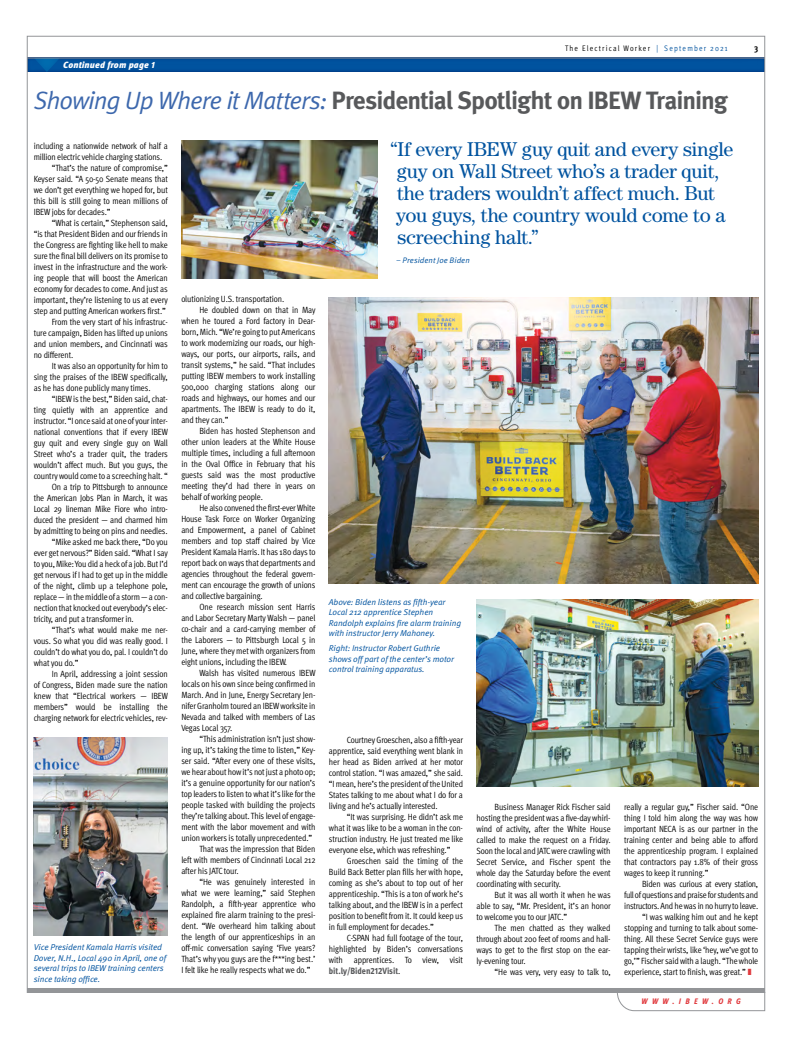
<style>
.page{position:relative;width:801px;height:1044px;background:#fff}
.page>*{position:absolute;margin:0;border:0;box-sizing:border-box;transform-origin:0 0}
.AHead_-_Subhead{font:700 25px "Meta Pro";letter-spacing:-.04em;color:#58595b}
.Pull_Quote{font:20px/22px "Century";letter-spacing:-.015em;color:#00539f}
.Text{font:9px/11px "Meta Pro Cond Norm";letter-spacing:-.015em;color:#000;text-align:justify}
.t1{font:italic 900 9px "Meta Pro";letter-spacing:.015em;color:#fff}
.t2{font:700 condensed 9px "Meta Pro";color:#000}
.Cutline{font:8.5px/10.5px "Meta Pro Norm Ita";letter-spacing:-.01em;color:#00539f}
.t3{font:8px "Meta Pro Cond Norm";letter-spacing:.15em;color:#000}
.Pull_Quote_Credit{font:8px "Meta Pro Norm Ita";letter-spacing:.005em;color:#00539f}
.t4{font:italic 800 condensed 8px "Meta Pro";letter-spacing:.55em;color:#e03a3e}
.s1{color:#00539f}
.s2{font-family:"Meta Pro Norm Ita";font-weight:400;color:#3d68ad}
.s3{font-family:"Meta Pro";font-weight:800;font-stretch:condensed;color:#58595b}
</style>
<div class="page">
<svg style="left:26px;top:50px;width:740px;height:22px;fill:#00539f"></svg>
<div style="left:24px;top:57px;width:44px;height:22px;background:#00a4b6;opacity:.47"></div>
<img style="left:329px;top:297px;width:429px;height:286px">
<img style="left:181px;top:140px;width:197px;height:139px">
<img style="left:477px;top:599px;width:281px;height:188px">
<img style="left:34px;top:737px;width:134px;height:198px">
<div style="left:27px;top:988px;width:738px;height:5px;background:#939598"></div>
<hr style="left:27px;top:58px;width:738px;height:1px;background:#939598">
<svg style="left:617px;top:993px;width:148px;height:18px"></svg>
<p class="t3" style="left:565px;top:42px;width:164px">The Electrical Worker <span class="s1">| September 2021</span></p>
<p class="t2" style="left:754px;top:40px;width:6px">3</p>
<p class="t1" style="left:63px;top:58px;width:94px">Continued from page 1</p>
<p class="AHead_-_Subhead" style="left:34px;top:81px;width:696px"><span class="s2">Showing Up Where it Matters:</span> Presidential Spotlight on IBEW Training</p>
<p class="Pull_Quote" style="left:396px;top:138px;width:339px;text-indent:-6px">“If every IBEW guy quit and every single guy on Wall Street who’s a trader quit, the traders wouldn’t affect much. But you guys, the country would come to a screeching halt.”</p>
<p class="Pull_Quote_Credit" style="left:396px;top:254px;width:75px">– President Joe Biden</p>
<p class="Text" style="left:34px;top:140px;width:136px">including a nationwide network of half a million electric vehicle charging stations.</p>
<p class="Text" style="left:34px;top:162px;width:136px;text-indent:18px">“That’s the nature of compromise,” Keyser said. “A 50-50 Senate means that we don’t get everything we hoped for, but this bill is still going to mean millions of IBEW jobs for decades.”</p>
<p class="Text" style="left:34px;top:217px;width:136px;text-indent:18px">“What is certain,” Stephenson said, “is that President Biden and our friends in the Congress are fighting like hell to make sure the final bill delivers on its promise to invest in the infrastructure and the work&shy;ing people that will boost the American economy for decades to come. And just as important, they’re listening to us at every step and putting American workers first.”</p>
<p class="Text" style="left:34px;top:316px;width:136px;text-indent:18px">From the very start of his infrastruc&shy;ture campaign, Biden has lifted up unions and union members, and Cincinnati was no different.</p>
<p class="Text" style="left:34px;top:360px;width:136px;text-indent:18px">It was also an opportunity for him to sing the praises of the IBEW specifically, as he has done publicly many times.</p>
<p class="Text" style="left:34px;top:393px;width:136px;text-indent:18px">“IBEW is the best,” Biden said, chat&shy;ting quietly with an apprentice and instructor. “I once said at one of your inter&shy;national conventions that if every IBEW guy quit and every single guy on Wall Street who’s a trader quit, the traders wouldn’t affect much. But you guys, the country would come to a screeching halt. “</p>
<p class="Text" style="left:34px;top:481px;width:136px;text-indent:18px">On a trip to Pittsburgh to announce the American Jobs Plan in March, it was Local 29 lineman Mike Fiore who intro&shy;duced the president — and charmed him by admitting to being on pins and needles.</p>
<p class="Text" style="left:34px;top:536px;width:136px;text-indent:18px">“Mike asked me back there, “Do you ever get nervous?” Biden said. “What I say to you, Mike: You did a heck of a job. But I’d get nervous if I had to get up in the middle of the night, climb up a telephone pole, replace — in the middle of a storm — a con&shy;nection that knocked out everybody’s elec&shy;tricity, and put a transformer in.</p>
<p class="Text" style="left:34px;top:624px;width:136px;text-indent:18px">“That’s what would make me ner&shy;vous. So what you did was really good. I couldn’t do what you do, pal. I couldn’t do what you do.”</p>
<p class="Text" style="left:34px;top:668px;width:136px;text-indent:18px">In April, addressing a joint session of Congress, Biden made sure the nation knew that “Electrical workers — IBEW members” would be installing the charging network for electric vehicles, rev-</p>
<p class="Text" style="left:181px;top:293px;width:105px">olutionizing U.S. transportation.</p>
<p class="Text" style="left:181px;top:304px;width:136px;text-indent:18px">He doubled down on that in May when he toured a Ford factory in Dear&shy;born, Mich. “We’re going to put Americans to work modernizing our roads, our high&shy;ways, our ports, our airports, rails, and transit systems,” he said. “That includes putting IBEW members to work installing 500,000 charging stations along our roads and highways, our homes and our apartments. The IBEW is ready to do it, and they can.”</p>
<p class="Text" style="left:181px;top:425px;width:136px;text-indent:18px">Biden has hosted Stephenson and other union leaders at the White House multiple times, including a full afternoon in the Oval Office in February that his guests said was the most productive meeting they’d had there in years on behalf of working people.</p>
<p class="Text" style="left:181px;top:502px;width:136px;text-indent:18px">He also convened the first-ever White House Task Force on Worker Organizing and Empowerment, a panel of Cabinet members and top staff chaired by Vice President Kamala Harris. It has 180 days to report back on ways that departments and agencies throughout the federal govern&shy;ment can encourage the growth of unions and collective bargaining.</p>
<p class="Text" style="left:181px;top:601px;width:136px;text-indent:18px">One research mission sent Harris and Labor Secretary Marty Walsh — panel co-chair and a card-carrying member of the Laborers — to Pittsburgh Local 5 in June, where they met with organizers from eight unions, including the IBEW.</p>
<p class="Text" style="left:181px;top:667px;width:136px;text-indent:18px">Walsh has visited numerous IBEW locals on his own since being confirmed in March. And in June, Energy Secretary Jen&shy;nifer Granholm toured an IBEW worksite in Nevada and talked with members of Las Vegas Local 357.</p>
<p class="Text" style="left:181px;top:733px;width:136px;text-indent:18px">“This administration isn’t just show&shy;ing up, it’s taking the time to listen,” Key&shy;ser said. “After every one of these visits, we hear about how it’s not just a photo op; it’s a genuine opportunity for our nation’s top leaders to listen to what it’s like for the people tasked with building the projects they’re talking about. This level of engage&shy;ment with the labor movement and with union workers is totally unprecedented.”</p>
<p class="Text" style="left:181px;top:843px;width:136px;text-indent:18px">That was the impression that Biden left with members of Cincinnati Local 212 after his JATC tour.</p>
<p class="Text" style="left:181px;top:876px;width:136px;text-indent:18px">“He was genuinely interested in what we were learning,” said Stephen Randolph, a fifth-year apprentice who explained fire alarm training to the presi&shy;dent. “We overheard him talking about the length of our apprenticeships in an off-mic conversation saying ‘Five years?<br>That’s why you guys are the f***ing best.’ I felt like he really respects what we do.”</p>
<p class="Cutline" style="left:329px;top:596px;width:134px">Above: Biden listens as fifth-year Local 212 apprentice Stephen Randolph explains fire alarm training with instructor Jerry Mahoney.</p>
<p class="Cutline" style="left:329px;top:642px;width:127px">Right: Instructor Robert Guthrie shows off part of the center’s motor control training apparatus.</p>
<p class="Text" style="left:329px;top:733px;width:136px;text-indent:18px">Courtney Groeschen, also a fifth-year apprentice, said everything went blank in her head as Biden arrived at her motor control station. “I was amazed,” she said. “I mean, here’s the president of the United States talking to me about what I do for a living and he’s actually interested.</p>
<p class="Text" style="left:329px;top:810px;width:136px;text-indent:18px">“It was surprising. He didn’t ask me what it was like to be a woman in the con&shy;struction industry. He just treated me like everyone else, which was refreshing.”</p>
<p class="Text" style="left:329px;top:854px;width:136px;text-indent:18px">Groeschen said the timing of the Build Back Better plan fills her with hope, coming as she’s about to top out of her apprenticeship. “This is a ton of work he’s talking about, and the IBEW is in a perfect position to benefit from it. It could keep us in full employment for decades.”</p>
<p class="Text" style="left:329px;top:931px;width:136px;text-indent:18px">C-SPAN had full footage of the tour, highlighted by Biden’s conversations with apprentices. To view, visit <span class="s3">bit.ly/Biden212Visit</span>.</p>
<p class="Text" style="left:477px;top:801px;width:136px;text-indent:18px">Business Manager Rick Fischer said hosting the president was a five-day whirl&shy;wind of activity, after the White House called to make the request on a Friday.<br>Soon the local and JATC were crawling with Secret Service, and Fischer spent the whole day the Saturday before the event coordinating with security.</p>
<p class="Text" style="left:477px;top:889px;width:136px;text-indent:18px">But it was all worth it when he was able to say, “Mr. President, it’s an honor to welcome you to our JATC.”</p>
<p class="Text" style="left:477px;top:922px;width:136px;text-indent:18px">The men chatted as they walked through about 200 feet of rooms and hall&shy;ways to get to the first stop on the ear&shy;ly-evening tour.</p>
<p class="Text" style="left:495px;top:966px;width:118px">“He was very, very easy to talk to,</p>
<p class="Text" style="left:624px;top:801px;width:136px">really a regular guy,” Fischer said. “One thing I told him along the way was how important NECA is as our partner in the training center and being able to afford the apprenticeship program. I explained that contractors pay 1.8% of their gross wages to keep it running.”</p>
<p class="Text" style="left:624px;top:878px;width:136px;text-indent:18px">Biden was curious at every station, full of questions and praise for students and instructors. And he was in no hurry to leave.</p>
<p class="Text" style="left:624px;top:911px;width:136px;text-indent:18px">“I was walking him out and he kept stopping and turning to talk about some&shy;thing. All these Secret Service guys were tapping their wrists, like ‘hey, we’ve got to go,’” Fischer said with a laugh. “The whole experience, start to finish, was great.”</p>
<p class="Cutline" style="left:34px;top:942px;width:134px">Vice President Kamala Harris visited Dover, N.H., Local 490 in April, one of several trips to IBEW training centers since taking office.</p>
<p class="t4" style="left:642px;top:995px;width:101px">WWW.IBEW.ORG</p>
</div>
